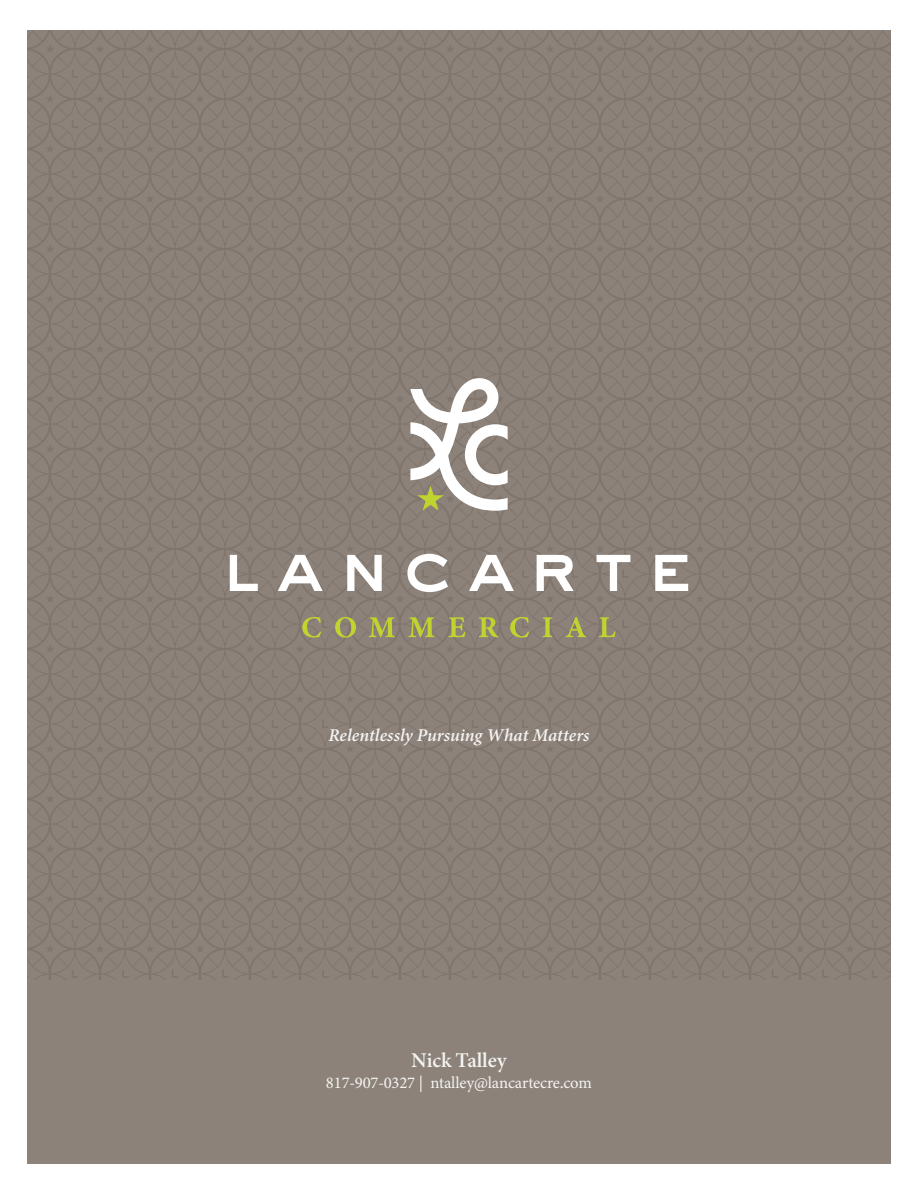
<style>
.page{position:relative;width:918px;height:1188px;background:#fff}
.page>*{position:absolute;margin:0;border:0;box-sizing:border-box;transform-origin:0 0}
.t1{font:21px "Minion Variable Concept";letter-spacing:-.005em;color:#f5f4f1}
.t2{font:italic 600 18px "Minion Pro";color:#f4f3f1}
.t3{font:16.5px "Minion Variable Concept";letter-spacing:-.01em;color:#f5f4f1}
</style>
<div class="page">
<div style="left:27px;top:30px;width:864px;height:1134px;background:#8c827a"></div>
<div style="left:27px;top:30px;width:864px;height:949px;background:linear-gradient(to right,#897f77,#897f77)"></div>
<svg style="left:410px;top:377px;width:98px;height:134px"></svg>
<svg style="left:230px;top:555px;width:28px;height:36px"></svg>
<svg style="left:278px;top:555px;width:45px;height:36px"></svg>
<svg style="left:347px;top:555px;width:35px;height:36px"></svg>
<svg style="left:407px;top:554px;width:41px;height:38px"></svg>
<svg style="left:469px;top:555px;width:45px;height:36px"></svg>
<svg style="left:537px;top:555px;width:37px;height:36px"></svg>
<svg style="left:597px;top:555px;width:33px;height:36px"></svg>
<svg style="left:655px;top:555px;width:33px;height:36px"></svg>
<svg style="left:302px;top:617px;width:19px;height:21px"></svg>
<svg style="left:335px;top:617px;width:21px;height:21px"></svg>
<svg style="left:369px;top:617px;width:26px;height:20px"></svg>
<svg style="left:409px;top:617px;width:25px;height:20px"></svg>
<svg style="left:449px;top:617px;width:17px;height:20px"></svg>
<svg style="left:479px;top:617px;width:19px;height:20px"></svg>
<svg style="left:510px;top:617px;width:19px;height:21px"></svg>
<svg style="left:543px;top:617px;width:9px;height:20px"></svg>
<svg style="left:566px;top:617px;width:20px;height:20px"></svg>
<svg style="left:599px;top:617px;width:17px;height:20px"></svg>
<p class="t2" style="left:328px;top:723px;width:263px">Relentlessly Pursuing What Matters</p>
<p class="t1" style="left:411px;top:1045px;width:97px">Nick Talley</p>
<p class="t3" style="left:326px;top:1071px;width:268px">817-907-0327 | ntalley@lancartecre.com</p>
</div>
